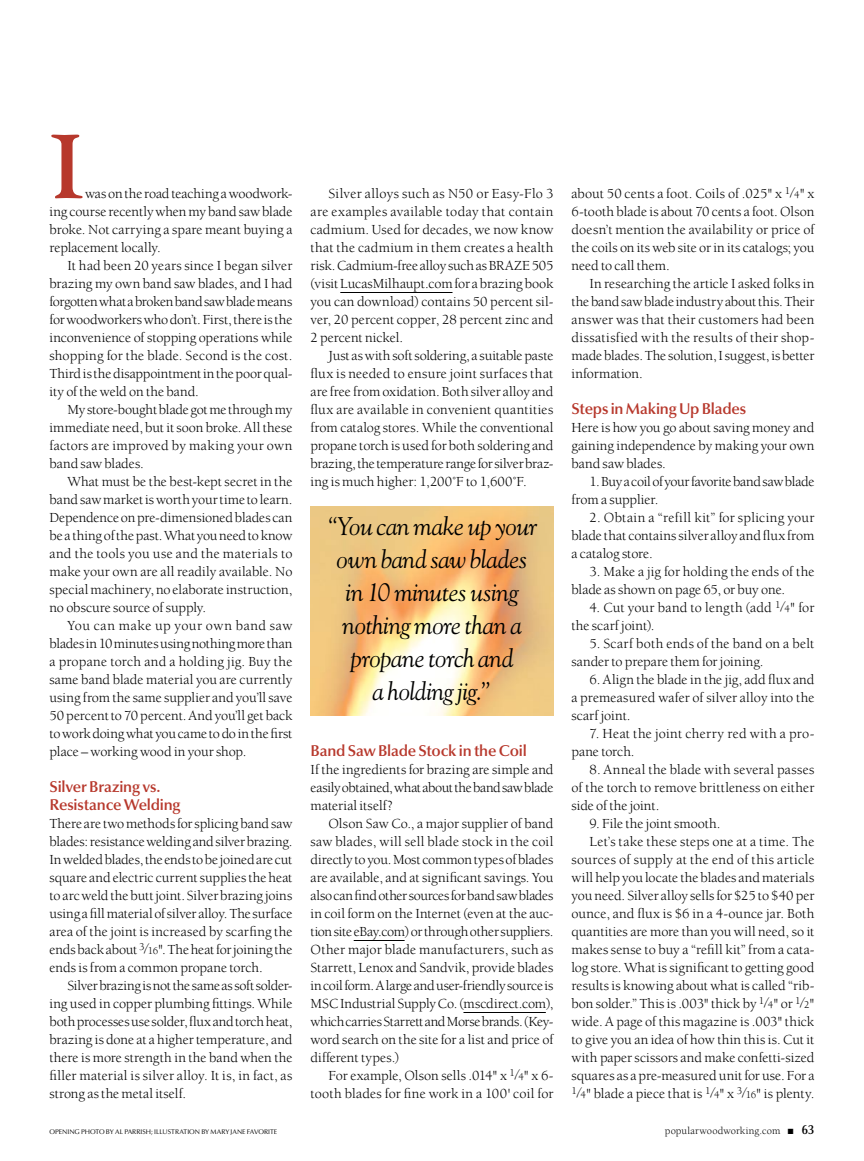
<style>
.page{position:relative;width:864px;height:1161px;background:#fff}
.page>*{position:absolute;margin:0;border:0;box-sizing:border-box;transform-origin:0 0}
.t1{font:700 90px "Goudy Std";color:#b7382c}
.t2{font:italic 25.5px/33px "Goudy Std";letter-spacing:-.015em;color:#000;text-align:center}
.t3{font:600 15.75px/18px "Optima LT Std";letter-spacing:-.015em;color:#b7382c}
.t4{font:14.25px/18px "Berkeley Std";color:#000;text-align:justify}
.t5{font:14.25px/18px "Berkeley Std";letter-spacing:-.02em;color:#000}
.t6{font:14.25px "Berkeley Std";letter-spacing:.025em;color:#000}
.t7{font:10.5px "Berkeley Std";letter-spacing:.015em;color:#000}
.t8{font:6.75px "Optima LT Std";letter-spacing:.005em;color:#000}
.s1{font-size:10.5px}
.s2{font-family:"Optima LT Std";font-weight:600;font-size:13.2px}
</style>
<div class="page">
<hr style="left:340px;top:292px;width:113px;height:1px;background:#000">
<hr style="left:354px;top:940px;width:51px;height:1px;background:#000">
<hr style="left:463px;top:1012px;width:83px;height:1px;background:#000">
<img style="left:310px;top:507px;width:244px;height:209px">
<h1 class="t1" style="left:50px;top:113px;width:37px">I</h1>
<p class="t4" style="left:50px;top:185px;width:245px;text-indent:36px">was on the road teaching a woodwork&shy;ing course recently when my band saw blade broke. Not carrying a spare meant buying a replacement locally.</p>
<p class="t4" style="left:50px;top:257px;width:245px;text-indent:18px">It had been 20 years since I began silver brazing my own band saw blades, and I had forgotten what a broken band saw blade means for woodworkers who don’t. First, there is the inconvenience of stopping operations while shopping for the blade. Second is the cost.<br>Third is the disappointment in the poor qual&shy;ity of the weld on the band.</p>
<p class="t4" style="left:50px;top:401px;width:245px;text-indent:18px">My store-bought blade got me through my immediate need, but it soon broke. All these factors are improved by making your own band saw blades.</p>
<p class="t4" style="left:50px;top:473px;width:245px;text-indent:18px">What must be the best-kept secret in the band saw market is worth your time to learn.<br>Dependence on pre-dimensioned blades can be a thing of the past. What you need to know and the tools you use and the materials to make your own are all readily available. No special machinery, no elaborate instruction, no obscure source of supply.</p>
<p class="t4" style="left:50px;top:617px;width:245px;text-indent:18px">You can make up your own band saw blades in 10 minutes using nothing more than a propane torch and a holding jig. Buy the same band blade material you are currently using from the same supplier and you’ll save 50 percent to 70 percent. And you’ll get back to work doing what you came to do in the first place – working wood in your shop.</p>
<p class="t3" style="left:50px;top:778px;width:133px">Silver Brazing vs.<br>Resistance Welding</p>
<p class="t4" style="left:50px;top:815px;width:245px">There are two methods for splicing band saw blades: resistance welding and silver brazing.<br>In welded blades, the ends to be joined are cut square and electric current supplies the heat to arc weld the butt joint. Silver brazing joins using a fill material of silver alloy. The surface area of the joint is increased by scarfing the ends back about <sup>3</sup>⁄<span class="s1">16</span>". The heat for joining the ends is from a common propane torch.</p>
<p class="t4" style="left:50px;top:977px;width:245px;text-indent:18px">Silver brazing is not the same as soft solder&shy;ing used in copper plumbing fittings. While both processes use solder, flux and torch heat, brazing is done at a higher temperature, and there is more strength in the band when the filler material is silver alloy. It is, in fact, as strong as the metal itself.</p>
<p class="t8" style="left:50px;top:1128px;width:226px">OPEN IN G PHOTO BY AL PARRISH; I LLUSTRATION BY MARY JANE FAVORITE</p>
<p class="t4" style="left:310px;top:185px;width:245px;text-indent:18px">Silver alloys such as N50 or Easy-Flo 3 are examples available today that contain cadmium. Used for decades, we now know that the cadmium in them creates a health risk. Cadmium-free alloy such as BRAZE 505 (visit LucasMilhaupt.com for a brazing book you can download) contains 50 percent sil&shy;ver, 20 percent copper, 28 percent zinc and 2 percent nickel.</p>
<p class="t4" style="left:310px;top:347px;width:245px;text-indent:18px">Just as with soft soldering, a suitable paste flux is needed to ensure joint surfaces that are free from oxidation. Both silver alloy and flux are available in convenient quantities from catalog stores. While the conventional propane torch is used for both soldering and brazing, the temperature range for silver braz&shy;ing is much higher: 1,200˚F to 1,600˚F.</p>
<h2 class="t2" style="left:327px;top:510px;width:212px">“You can make up your own band saw blades in 10 minutes using nothing more than a propane torch and<br>a holding jig.”</h2>
<p class="t3" style="left:310px;top:742px;width:218px">Band Saw Blade Stock in the Coil</p>
<p class="t4" style="left:310px;top:761px;width:245px">If the ingredients for brazing are simple and easily obtained, what about the band saw blade material itself?</p>
<p class="t4" style="left:310px;top:815px;width:245px;text-indent:18px">Olson Saw Co., a major supplier of band saw blades, will sell blade stock in the coil directly to you. Most common types of blades are available, and at significant savings. You also can find other sources for band saw blades in coil form on the Internet (even at the auc&shy;tion site eBay.com) or through other suppliers.<br>Other major blade manufacturers, such as Starrett, Lenox and Sandvik, provide blades in coil form. A large and user-friendly source is MSC Industrial Supply Co. (mscdirect.com), which carries Starrett and Morse brands. (Key&shy;word search on the site for a list and price of different types.)</p>
<p class="t4" style="left:310px;top:1067px;width:245px;text-align:right">For example, Olson sells .014" x <sup>1</sup>⁄<span class="s1">4</span>" x 6- tooth blades for fine work in a 100' coil for</p>
<p class="t4" style="left:572px;top:185px;width:245px">about 50 cents a foot. Coils of .025" x <sup>1</sup>⁄<span class="s1">4</span>" x 6-tooth blade is about 70 cents a foot. Olson doesn’t mention the availability or price of the coils on its web site or in its catalogs; you need to call them.</p>
<p class="t4" style="left:572px;top:275px;width:245px;text-indent:18px">In researching the article I asked folks in the band saw blade industry about this. Their answer was that their customers had been dissatisfied with the results of their shop&shy;made blades. The solution, I suggest, is better information.</p>
<p class="t3" style="left:572px;top:400px;width:176px">Steps in Making Up Blades</p>
<p class="t4" style="left:572px;top:419px;width:245px">Here is how you go about saving money and gaining independence by making your own band saw blades.</p>
<p class="t5" style="left:572px;top:473px;width:244px;text-indent:18px">1. Buy a coil of your favorite band saw blade from a supplier.</p>
<p class="t4" style="left:572px;top:509px;width:244px;text-indent:18px">2. Obtain a “refill kit” for splicing your blade that contains silver alloy and flux from a catalog store.</p>
<p class="t4" style="left:572px;top:563px;width:245px;text-indent:18px">3. Make a jig for holding the ends of the blade as shown on page 65, or buy one.</p>
<p class="t4" style="left:572px;top:599px;width:245px;text-indent:18px">4. Cut your band to length (add <sup>1</sup>⁄<span class="s1">4</span>" for the scarf joint).</p>
<p class="t4" style="left:572px;top:635px;width:244px;text-indent:18px">5. Scarf both ends of the band on a belt sander to prepare them for joining.</p>
<p class="t4" style="left:572px;top:671px;width:244px;text-indent:18px">6. Align the blade in the jig, add flux and a premeasured wafer of silver alloy into the scarf joint.</p>
<p class="t4" style="left:572px;top:725px;width:244px;text-indent:18px">7. Heat the joint cherry red with a pro&shy;pane torch.</p>
<p class="t4" style="left:572px;top:761px;width:245px;text-indent:18px">8. Anneal the blade with several passes of the torch to remove brittleness on either side of the joint.</p>
<p class="t4" style="left:590px;top:815px;width:133px">9. File the joint smooth.</p>
<p class="t4" style="left:590px;top:833px;width:227px">Let’s take these steps one at a time. The</p>
<p class="t6" style="left:572px;top:852px;width:245px">sources of supply at the end of this article</p>
<p class="t4" style="left:572px;top:869px;width:245px">will help you locate the blades and materials</p>
<p class="t4" style="left:572px;top:887px;width:244px">you need. Silver alloy sells for $25 to $40 per</p>
<p class="t4" style="left:572px;top:905px;width:244px">ounce, and flux is $6 in a 4-ounce jar. Both</p>
<p class="t4" style="left:572px;top:923px;width:244px">quantities are more than you will need, so it</p>
<p class="t4" style="left:572px;top:941px;width:244px">makes sense to buy a “refill kit” from a cata-</p>
<p class="t4" style="left:572px;top:959px;width:245px">log store. What is significant to getting good</p>
<p class="t4" style="left:572px;top:977px;width:244px">results is knowing about what is called “rib-</p>
<p class="t4" style="left:572px;top:995px;width:245px">bon solder.” This is .003" thick by <sup>1</sup>⁄<span class="s1">4</span>" or <sup>1</sup>⁄<span class="s1">2</span>"</p>
<p class="t4" style="left:572px;top:1013px;width:244px">wide. A page of this magazine is .003" thick</p>
<p class="t4" style="left:572px;top:1031px;width:244px">to give you an idea of how thin this is. Cut it</p>
<p class="t4" style="left:572px;top:1049px;width:245px">with paper scissors and make confetti-sized</p>
<p class="t4" style="left:572px;top:1067px;width:244px">squares as a pre-measured unit for use. For a</p>
<p class="t4" style="left:572px;top:1085px;width:244px"><sup>1</sup>⁄<span class="s1">4</span>" blade a piece that is <sup>1</sup>⁄<span class="s1">4</span>" x <sup>3</sup>⁄<span class="s1">16</span>" is plenty.</p>
<p class="t7" style="left:665px;top:1125px;width:144px">popularwoodworking.com ■ <span class="s2">63</span></p>
</div>
